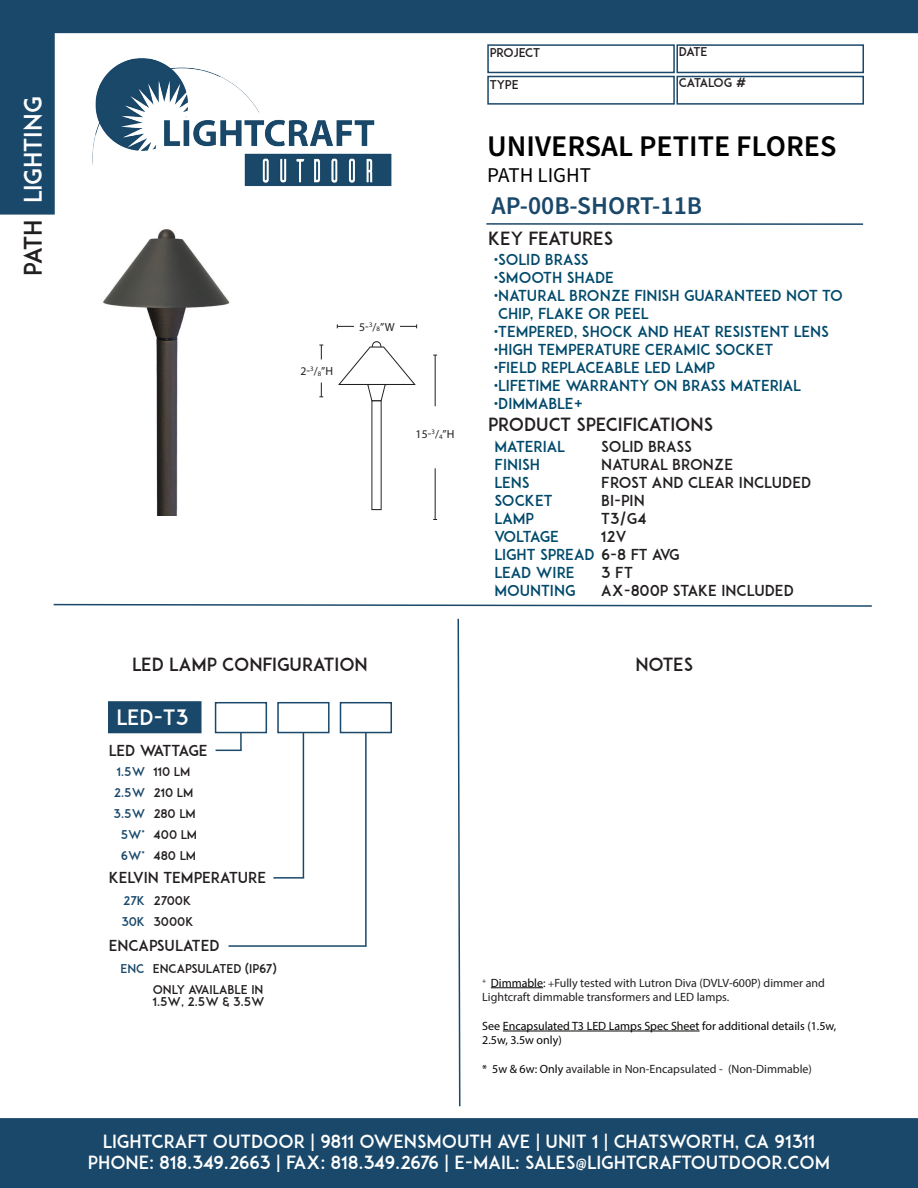
<style>
.page{position:relative;width:918px;height:1188px;background:#fff}
.page>*{position:absolute;margin:0;border:0;box-sizing:border-box;transform-origin:0 0}
.t1{font:600 30px "Source Sans Pro";color:#000}
.t2{font:600 25.5px "Source Sans Pro";color:#1a486a}
.t3{font:24px "ADAM.CGPRO";color:#fff}
.t4{font:24px "ADAM.CGPRO";color:#231f20}
.t5{font:21px "Source Sans Pro";color:#000}
.t6{font:21px "ADAM.CGPRO";color:#fff}
.t7{font:18px "ADAM.CGPRO";color:#fff}
.t8{font:18px "ADAM.CGPRO";color:#231f20}
.t9{font:15px "ADAM.CGPRO";color:#00496b}
.t10{font:15px "ADAM.CGPRO";color:#231f20}
.t11{font:15px "ADAM.CGPRO";letter-spacing:-.03em;color:#231f20}
.t12{font:15px "ADAM.CGPRO";letter-spacing:-.06em;color:#00496b}
.t13{font:12px/14.4px "Myriad Pro";color:#231f20}
.t14{font:12px "ADAM.CGPRO";color:#231f20}
.t15{font:12px/14.4px "Myriad Pro";color:#040503}
.t16{font:12px "ADAM.CGPRO";color:#1a486a}
.t17{font:12px "ADAM.CGPRO";letter-spacing:-.025em;color:#231f20}
.t18{font:11.7px "Myriad Pro";color:#231f20}
.s1{font-size:6.9px}
.s2{color:#040503}
.s3{font-size:10.5px}
</style>
<div class="page">
<div style="left:0;top:1118px;width:918px;height:70px;background:#1a486a"></div>
<svg style="left:457px;top:618px;width:4px;height:489px"></svg>
<svg style="left:0;top:0;width:918px;height:215px"></svg>
<svg style="left:53px;top:603px;width:819px;height:4px"></svg>
<hr style="left:486px;top:223px;width:377px;height:2px;background:#1a486a">
<img style="left:73px;top:47px;width:324px;height:145px">
<img style="left:77px;top:198px;width:202px;height:318px">
<div style="left:215px;top:702px;width:52px;height:31px;border:2px solid #1a486a"></div>
<div style="left:277px;top:702px;width:53px;height:31px;border:2px solid #1a486a"></div>
<div style="left:340px;top:702px;width:52px;height:31px;border:2px solid #1a486a"></div>
<div style="left:108px;top:701px;width:94px;height:32px;background:#1a486a;border:2px solid #1a486a"></div>
<svg style="left:216px;top:732px;width:26px;height:19px"></svg>
<hr style="left:303px;top:733px;width:1px;height:145px;background:#1a486a">
<hr style="left:273px;top:877px;width:31px;height:2px;background:#1a486a">
<hr style="left:365px;top:733px;width:2px;height:214px;background:#1a486a">
<hr style="left:229px;top:945px;width:137px;height:2px;background:#1a486a">
<hr style="left:491px;top:987px;width:52px;height:1px;background:#040503">
<hr style="left:503px;top:1031px;width:197px;height:1px;background:#040503">
<div style="left:372px;top:341px;width:9px;height:10px;border:1px solid #231f20;border-radius:50%"></div>
<svg style="left:338px;top:346px;width:78px;height:56px"></svg>
<svg style="left:337px;top:324px;width:17px;height:4px"></svg>
<svg style="left:400px;top:324px;width:17px;height:4px"></svg>
<hr style="left:435px;top:468px;width:1px;height:51px;background:#231f20">
<hr style="left:435px;top:355px;width:1px;height:51px;background:#231f20">
<svg style="left:319px;top:383px;width:4px;height:14px"></svg>
<svg style="left:319px;top:345px;width:4px;height:14px"></svg>
<p class="t3" style="left:18px;top:203px;width:109px;rotate:-90deg">LIGHTING</p>
<p class="t4" style="left:18px;top:276px;width:58px;rotate:-90deg">PATH</p>
<p class="t14" style="left:490px;top:46px;width:52px">PROJECT</p>
<p class="t14" style="left:490px;top:78px;width:30px">TYPE</p>
<p class="t14" style="left:679px;top:44px;width:30px">DATE</p>
<p class="t17" style="left:679px;top:75px;width:69px">CATALOG #</p>
<p class="t1" style="left:487px;top:126px;width:351px">UNIVERSAL PETITE FLORES</p>
<p class="t5" style="left:487px;top:161px;width:105px">PATH LIGHT</p>
<p class="t2" style="left:492px;top:189px;width:212px">AP-00B-SHORT-11B</p>
<p class="t18" style="left:300px;top:364px;width:34px">2-<sup>3</sup>/<span class="s1">8</span>”H</p>
<p class="t18" style="left:359px;top:320px;width:37px">5-<sup>3</sup>/<span class="s1">8</span>”W</p>
<p class="t18" style="left:416px;top:427px;width:40px">15-<sup>3</sup>/<span class="s1">4</span>”H</p>
<p class="t8" style="left:132px;top:654px;width:237px">LED LAMP CONFIGURATION</p>
<p class="t6" style="left:116px;top:704px;width:74px">LED-T3</p>
<p class="t11" style="left:109px;top:741px;width:100px">LED WATTAGE</p>
<p class="t16" style="left:117px;top:764px;width:30px">1.5W</p>
<p class="t16" style="left:114px;top:785px;width:33px">2.5W</p>
<p class="t16" style="left:114px;top:806px;width:33px">3.5W</p>
<p class="t16" style="left:121px;top:827px;width:26px">5W*</p>
<p class="t16" style="left:121px;top:848px;width:26px">6W*</p>
<p class="t14" style="left:154px;top:764px;width:38px">110 LM</p>
<p class="t14" style="left:154px;top:785px;width:41px">210 LM</p>
<p class="t14" style="left:154px;top:806px;width:44px">280 LM</p>
<p class="t14" style="left:154px;top:827px;width:45px">400 LM</p>
<p class="t14" style="left:154px;top:848px;width:44px">480 LM</p>
<p class="t10" style="left:109px;top:868px;width:159px">KELVIN TEMPERATURE</p>
<p class="t14" style="left:154px;top:893px;width:39px">2700K</p>
<p class="t14" style="left:154px;top:914px;width:41px">3000K</p>
<p class="t10" style="left:109px;top:937px;width:112px">ENCAPSULATED</p>
<p class="t16" style="left:120px;top:962px;width:25px">ENC</p>
<p class="t14" style="left:153px;top:962px;width:125px">ENCAPSULATED (IP67)</p>
<p class="t14" style="left:153px;top:982px;width:112px">ONLY AVAILABLE IN</p>
<p class="t14" style="left:153px;top:994px;width:113px">1.5W, 2.5W &amp; 3.5W</p>
<p class="t16" style="left:123px;top:893px;width:24px">27K</p>
<p class="t16" style="left:122px;top:914px;width:25px">30K</p>
<p class="t8" style="left:488px;top:227px;width:127px">KEY FEATURES</p>
<p class="t9" style="left:494px;top:251px;width:97px">•SOLID BRASS</p>
<p class="t9" style="left:494px;top:269px;width:122px">•SMOOTH SHADE</p>
<p class="t9" style="left:494px;top:287px;width:351px">•NATURAL BRONZE FINISH GUARANTEED NOT TO</p>
<p class="t9" style="left:498px;top:305px;width:152px">CHIP, FLAKE OR PEEL</p>
<p class="t9" style="left:494px;top:323px;width:337px">•TEMPERED, SHOCK AND HEAT RESISTENT LENS</p>
<p class="t9" style="left:494px;top:341px;width:281px">•HIGH TEMPERATURE CERAMIC SOCKET</p>
<p class="t9" style="left:494px;top:359px;width:223px">•FIELD REPLACEABLE LED LAMP</p>
<p class="t9" style="left:494px;top:377px;width:309px">•LIFETIME WARRANTY ON BRASS MATERIAL</p>
<p class="t9" style="left:494px;top:395px;width:91px">•DIMMABLE+</p>
<p class="t8" style="left:488px;top:414px;width:227px">PRODUCT SPECIFICATIONS</p>
<p class="t9" style="left:494px;top:438px;width:72px">MATERIAL</p>
<p class="t9" style="left:494px;top:456px;width:47px">FINISH</p>
<p class="t9" style="left:494px;top:474px;width:37px">LENS</p>
<p class="t9" style="left:494px;top:492px;width:60px">SOCKET</p>
<p class="t9" style="left:494px;top:510px;width:41px">LAMP</p>
<p class="t12" style="left:494px;top:528px;width:66px">VOLTAGE</p>
<p class="t9" style="left:494px;top:546px;width:102px">LIGHT SPREAD</p>
<p class="t9" style="left:494px;top:564px;width:82px">LEAD WIRE</p>
<p class="t9" style="left:494px;top:582px;width:83px">MOUNTING</p>
<p class="t10" style="left:601px;top:438px;width:92px">SOLID BRASS</p>
<p class="t10" style="left:601px;top:456px;width:133px">NATURAL BRONZE</p>
<p class="t10" style="left:601px;top:474px;width:211px">FROST AND CLEAR INCLUDED</p>
<p class="t10" style="left:601px;top:492px;width:45px">BI-PIN</p>
<p class="t10" style="left:601px;top:510px;width:47px">T3/G4</p>
<p class="t10" style="left:601px;top:528px;width:27px">12V</p>
<p class="t10" style="left:601px;top:546px;width:80px">6-8 FT AVG</p>
<p class="t10" style="left:601px;top:564px;width:33px">3 FT</p>
<p class="t10" style="left:601px;top:582px;width:194px">AX-800P STAKE INCLUDED</p>
<p class="t8" style="left:635px;top:654px;width:59px">NOTES</p>
<p class="t13" style="left:482px;top:975px;width:344px"><sup>+</sup> <span class="s2">Dimmable:</span> <span class="s3">+</span>Fully tested with Lutron Diva (DVLV-600P) dimmer and<br>Lightcraft dimmable transformers and LED lamps.</p>
<p class="t15" style="left:482px;top:1018px;width:356px">See Encapsulated T3 LED Lamps Spec Sheet for additional details (1.5w,<br>2.5w, 3.5w only)</p>
<p class="t13" style="left:482px;top:1062px;width:331px"><span class="s2">* 5w &amp; 6w: Only</span> available in Non-Encapsulated - (Non-Dimmable)</p>
<p class="t7" style="left:103px;top:1130px;width:714px">LIGHTCRAFT OUTDOOR | 9811 OWENSMOUTH AVE | UNIT 1 | CHATSWORTH, CA 91311</p>
<p class="t7" style="left:88px;top:1152px;width:744px">PHONE: 818.349.2663 | FAX: 818.349.2676 | E-MAIL: SALES@LIGHTCRAFTOUTDOOR.COM</p>
</div>
